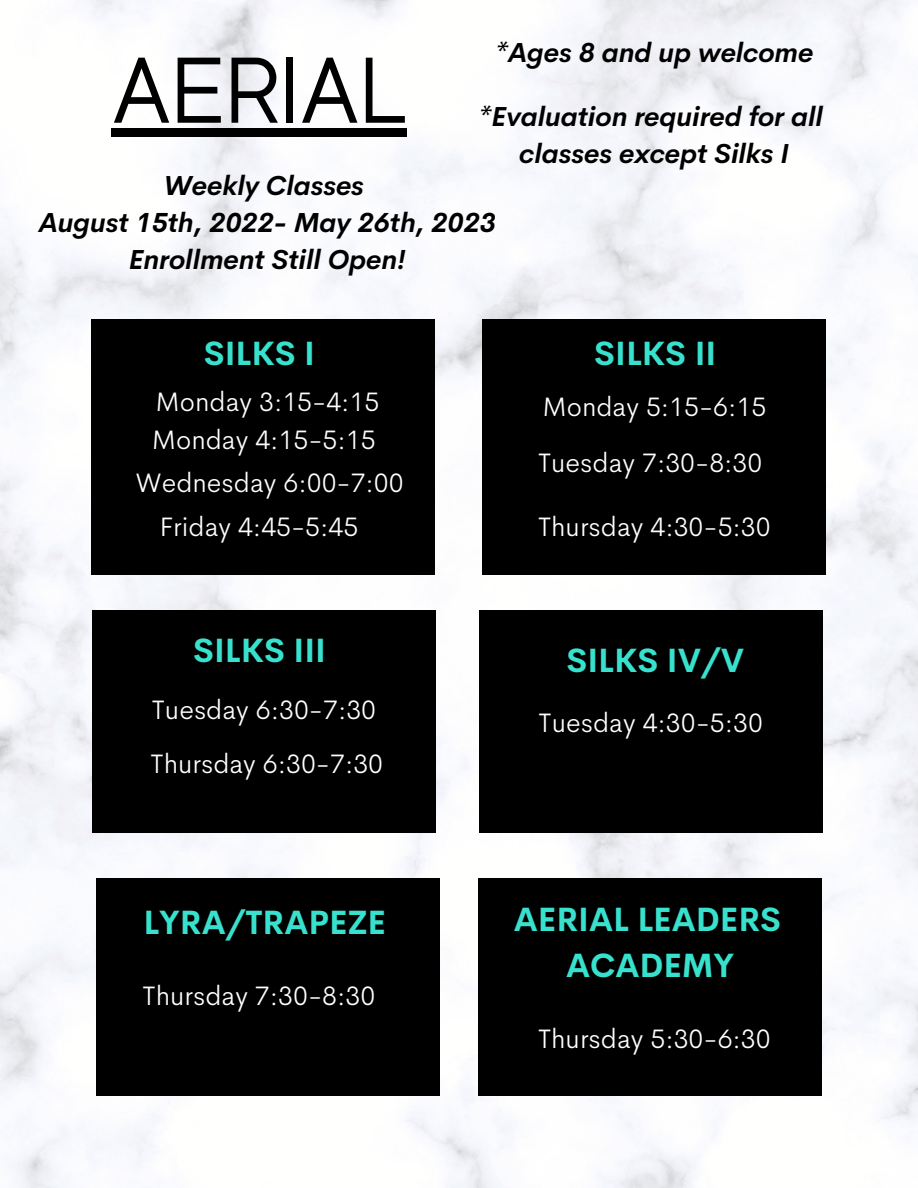
<style>
.page{position:relative;width:918px;height:1188px;background:#fff}
.page>*{position:absolute;margin:0;border:0;box-sizing:border-box;transform-origin:0 0}
.t1{font:93px "MADE Evolve Sans";color:#000}
.t2{font:700 33px/46.2px "Cerebri Sans";color:#38e1cd;text-align:center}
.t3{font:300 27px/54.3px "Cerebri Sans";color:#fff}
.t4{font:italic 700 27px/37.2px "Cerebri Sans";color:#000;text-align:center}
</style>
<div class="page">
<img style="left:0;top:0;width:918px;height:1188px">
<div style="left:92px;top:319px;width:343px;height:255px;background:#000"></div>
<div style="left:111px;top:128px;width:296px;height:9px;background:#000"></div>
<div style="left:483px;top:319px;width:343px;height:255px;background:#000"></div>
<div style="left:92px;top:610px;width:343px;height:223px;background:#000"></div>
<div style="left:479px;top:610px;width:343px;height:223px;background:#000"></div>
<div style="left:96px;top:879px;width:343px;height:217px;background:#000"></div>
<div style="left:479px;top:879px;width:343px;height:217px;background:#000"></div>
<h1 class="t1" style="left:111px;top:39px;width:297px">AERIAL</h1>
<p class="t4" style="left:495px;top:34px;width:320px">*Ages 8 and up welcome</p>
<p class="t4" style="left:479px;top:98px;width:346px">*Evaluation required for all classes except Silks I</p>
<p class="t4" style="left:39px;top:167px;width:459px">Weekly Classes<br>August 15th, 2022- May 26th, 2023<br>Enrollment Still Open!</p>
<p class="t2" style="left:204px;top:331px;width:113px">SILKS I</p>
<p class="t2" style="left:594px;top:331px;width:124px">SILKS II</p>
<p class="t3" style="left:156px;top:374px;width:225px">Monday 3:15-4:15</p>
<p class="t3" style="left:543px;top:380px;width:225px">Monday 5:15-6:15</p>
<p class="t3" style="left:152px;top:413px;width:225px">Monday 4:15-5:15</p>
<p class="t3" style="left:135px;top:456px;width:270px">Wednesday 6:00-7:00</p>
<p class="t3" style="left:160px;top:499px;width:200px">Friday 4:45-5:45</p>
<p class="t2" style="left:193px;top:627px;width:134px">SILKS III</p>
<p class="t3" style="left:151px;top:682px;width:234px">Tuesday 6:30-7:30<br>Thursday 6:30-7:30</p>
<p class="t2" style="left:143px;top:900px;width:244px">LYRA/TRAPEZE</p>
<p class="t3" style="left:143px;top:968px;width:234px">Thursday 7:30-8:30</p>
<p class="t3" style="left:538px;top:435px;width:226px">Tuesday 7:30-8:30</p>
<p class="t3" style="left:538px;top:499px;width:234px">Thursday 4:30-5:30</p>
<p class="t2" style="left:566px;top:637px;width:179px">SILKS IV/V</p>
<p class="t3" style="left:539px;top:696px;width:226px">Tuesday 4:30-5:30</p>
<p class="t2" style="left:514px;top:896px;width:269px">AERIAL LEADERS<br>ACADEMY</p>
<p class="t3" style="left:538px;top:1011px;width:234px">Thursday 5:30-6:30</p>
</div>
